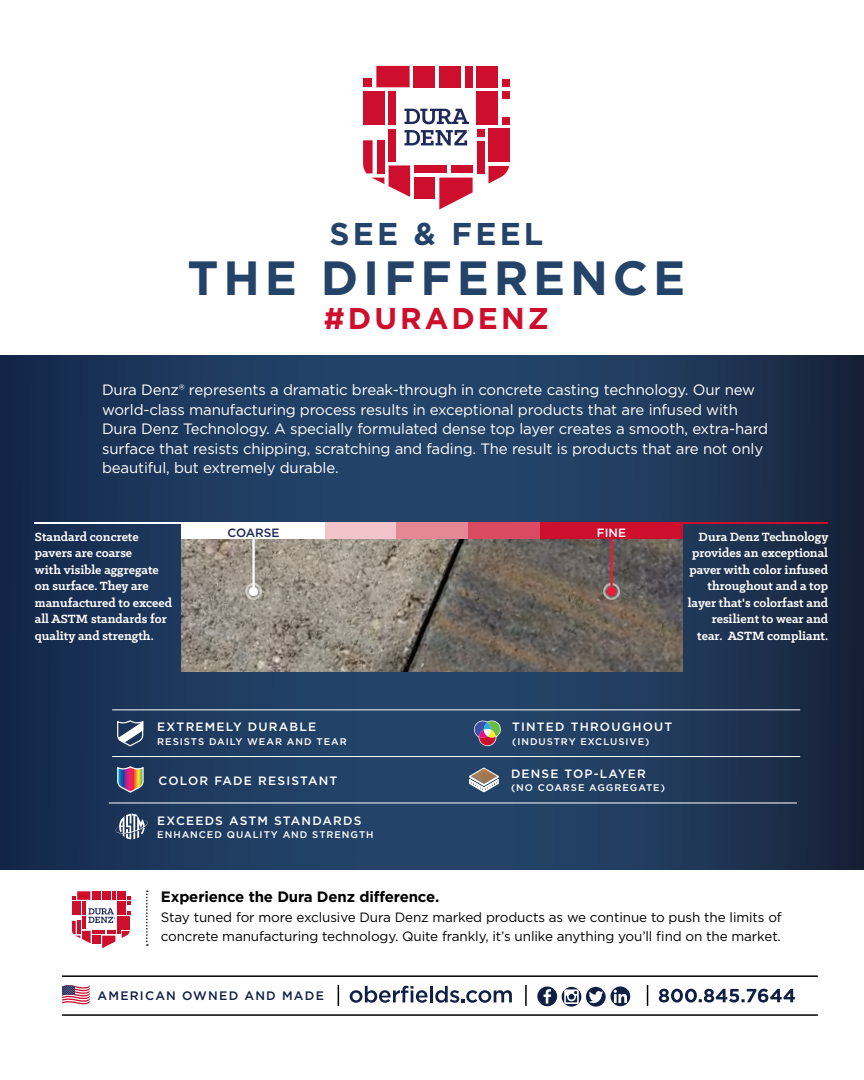
<style>
.page{position:relative;width:864px;height:1080px;background:#fff}
.page>*{position:absolute;margin:0;border:0;box-sizing:border-box;transform-origin:0 0}
.t1{font:700 48px "Gotham";letter-spacing:.1em;color:#234369}
.t2{font:700 31.5px "Gotham";letter-spacing:.1em;color:#234369}
.t3{font:700 30px "Gotham";letter-spacing:.1em;color:#ce0e2d}
.t4{font:15px/19.5px "Gotham";letter-spacing:-.01em;color:#fff}
.t5{font:700 15px "Gotham";letter-spacing:-.01em;color:#000}
.t6{font:700 13.5px/16.5px "Klinic Slab";color:#fff}
.t7{font:13.5px/19.5px "Gotham";letter-spacing:-.01em;color:#000}
.t8{font:500 12.3px "Gotham";letter-spacing:.1em;color:#0f2044}
.t9{font:500 12.15px "Gotham";letter-spacing:.1em;color:#fff}
.t10{font:500 12px "Gotham";letter-spacing:.1em;color:#fff}
.t11{font:500 12px "Gotham";color:#1e2859}
.t12{font:500 9.6px "Gotham";letter-spacing:.1em;color:#fff}
</style>
<div class="page">
<svg style="left:0;top:355px;width:864px;height:514px;background:#1e3759"></svg>
<hr style="left:112px;top:710px;width:688px;height:1px;background:#fff">
<hr style="left:109px;top:803px;width:688px;height:1px;background:#fff">
<hr style="left:112px;top:756px;width:688px;height:1px;background:#fff">
<svg style="left:469px;top:768px;width:30px;height:24px"></svg>
<svg style="left:117px;top:719px;width:27px;height:28px"></svg>
<svg style="left:474px;top:720px;width:29px;height:27px"></svg>
<svg style="left:115px;top:814px;width:33px;height:25px"></svg>
<svg style="left:117px;top:765px;width:27px;height:29px"></svg>
<img style="left:182px;top:539px;width:501px;height:133px">
<div style="left:603px;top:583px;width:17px;height:17px;border:2px solid #fff;border-radius:50%"></div>
<hr style="left:610px;top:539px;width:3px;height:52px;background:#ed1a39">
<div style="left:607px;top:587px;width:9px;height:9px;background:#ed1a39;border-radius:50%"></div>
<div style="left:245px;top:583px;width:17px;height:17px;border:2px solid #fff;border-radius:50%"></div>
<hr style="left:252px;top:539px;width:3px;height:52px;background:#fff">
<div style="left:249px;top:587px;width:9px;height:9px;background:#fff;border-radius:50%"></div>
<div style="left:182px;top:522px;width:143px;height:17px;background:#fff"></div>
<div style="left:539px;top:522px;width:144px;height:17px;background:#ce0e2d"></div>
<div style="left:325px;top:522px;width:72px;height:17px;background:#f3c3ca"></div>
<div style="left:397px;top:522px;width:71px;height:17px;background:#e68796"></div>
<div style="left:468px;top:522px;width:72px;height:17px;background:#da4b61"></div>
<div style="left:363px;top:91px;width:21px;height:34px;background:#ce0e2d"></div>
<div style="left:364px;top:78px;width:8px;height:9px;background:#ce0e2d"></div>
<div style="left:465px;top:66px;width:8px;height:21px;background:#ce0e2d"></div>
<svg style="left:405px;top:109px;width:64px;height:15px"></svg>
<div style="left:389px;top:129px;width:7px;height:32px;background:#ce0e2d"></div>
<div style="left:389px;top:91px;width:7px;height:34px;background:#ce0e2d"></div>
<svg style="left:376px;top:66px;width:34px;height:21px"></svg>
<div style="left:414px;top:66px;width:21px;height:21px;background:#ce0e2d"></div>
<svg style="left:488px;top:166px;width:21px;height:18px"></svg>
<div style="left:439px;top:66px;width:22px;height:21px;background:#ce0e2d"></div>
<div style="left:477px;top:66px;width:21px;height:21px;background:#ce0e2d"></div>
<div style="left:477px;top:91px;width:21px;height:34px;background:#ce0e2d"></div>
<div style="left:489px;top:129px;width:21px;height:33px;background:#ce0e2d"></div>
<div style="left:477px;top:141px;width:7px;height:32px;background:#ce0e2d"></div>
<div style="left:477px;top:129px;width:7px;height:7px;background:#ce0e2d"></div>
<div style="left:502px;top:117px;width:8px;height:8px;background:#ce0e2d"></div>
<div style="left:502px;top:91px;width:8px;height:8px;background:#ce0e2d"></div>
<div style="left:502px;top:80px;width:8px;height:7px;background:#ce0e2d"></div>
<svg style="left:363px;top:130px;width:110px;height:80px"></svg>
<hr style="left:35px;top:522px;width:146px;height:2px;background:#fff">
<hr style="left:679px;top:522px;width:149px;height:2px;background:#ce0e2d">
<svg style="left:62px;top:985px;width:28px;height:19px"></svg>
<svg style="left:659px;top:989px;width:136px;height:14px"></svg>
<svg style="left:350px;top:986px;width:77px;height:17px"></svg>
<hr style="left:430px;top:986px;width:3px;height:16px;background:#0f2044">
<svg style="left:435px;top:986px;width:77px;height:17px"></svg>
<svg style="left:537px;top:986px;width:93px;height:21px"></svg>
<svg style="left:338px;top:985px;width:1px;height:21px"></svg>
<svg style="left:146px;top:891px;width:2px;height:55px"></svg>
<svg style="left:647px;top:985px;width:1px;height:21px"></svg>
<hr style="left:525px;top:985px;width:2px;height:21px;background:#000">
<hr style="left:62px;top:975px;width:756px;height:2px;background:#000">
<hr style="left:62px;top:1014px;width:756px;height:2px;background:#000">
<svg style="left:72px;top:891px;width:58px;height:57px"></svg>
<h2 class="t2" style="left:330px;top:216px;width:215px">SEE &amp; FEEL</h2>
<h1 class="t1" style="left:188px;top:250px;width:499px">THE DIFFERENCE</h1>
<h3 class="t3" style="left:324px;top:302px;width:227px">#DURADENZ</h3>
<p class="t4" style="left:102px;top:380px;width:668px">Dura Denz® represents a dramatic break-through in concrete casting technology. Our new world-class manufacturing process results in exceptional products that are infused with Dura Denz Technology. A specially formulated dense top layer creates a smooth, extra-hard surface that resists chipping, scratching and fading. The result is products that are not only beautiful, but extremely durable.</p>
<p class="t6" style="left:35px;top:528px;width:105px">Standard concrete</p>
<p class="t11" style="left:228px;top:525px;width:54px">COARSE</p>
<p class="t10" style="left:597px;top:525px;width:31px">FINE</p>
<p class="t6" style="left:35px;top:544px;width:139px">pavers are coarse<br>with visible aggregate on surface. They are manufactured to exceed all ASTM standards for quality and strength.</p>
<p class="t6" style="left:688px;top:528px;width:142px;text-align:right">Dura Denz Technology provides an exceptional paver with color infused throughout and a top layer that's colorfast and resilient to wear and tear. ASTM compliant.</p>
<p class="t9" style="left:157px;top:719px;width:160px">EXTREMELY DURABLE</p>
<p class="t12" style="left:157px;top:735px;width:191px">RESISTS DAILY WEAR AND TEAR</p>
<p class="t9" style="left:159px;top:772px;width:180px">COLOR FADE RESISTANT</p>
<p class="t9" style="left:157px;top:812px;width:206px">EXCEEDS ASTM STANDARDS</p>
<p class="t12" style="left:157px;top:828px;width:218px">ENHANCED QUALITY AND STRENGTH</p>
<p class="t10" style="left:512px;top:719px;width:162px">TINTED THROUGHOUT</p>
<p class="t12" style="left:512px;top:735px;width:139px">(INDUSTRY EXCLUSIVE)</p>
<p class="t10" style="left:511px;top:766px;width:136px">DENSE TOP-LAYER</p>
<p class="t12" style="left:511px;top:782px;width:155px">(NO COARSE AGGREGATE)</p>
<p class="t5" style="left:161px;top:888px;width:280px">Experience the Dura Denz difference.</p>
<p class="t7" style="left:161px;top:907px;width:623px">Stay tuned for more exclusive Dura Denz marked products as we continue to push the limits of concrete manufacturing technology. Quite frankly, it’s unlike anything you’ll find on the market.</p>
<p class="t8" style="left:98px;top:988px;width:228px">AMERICAN OWNED AND MADE</p>
</div>
